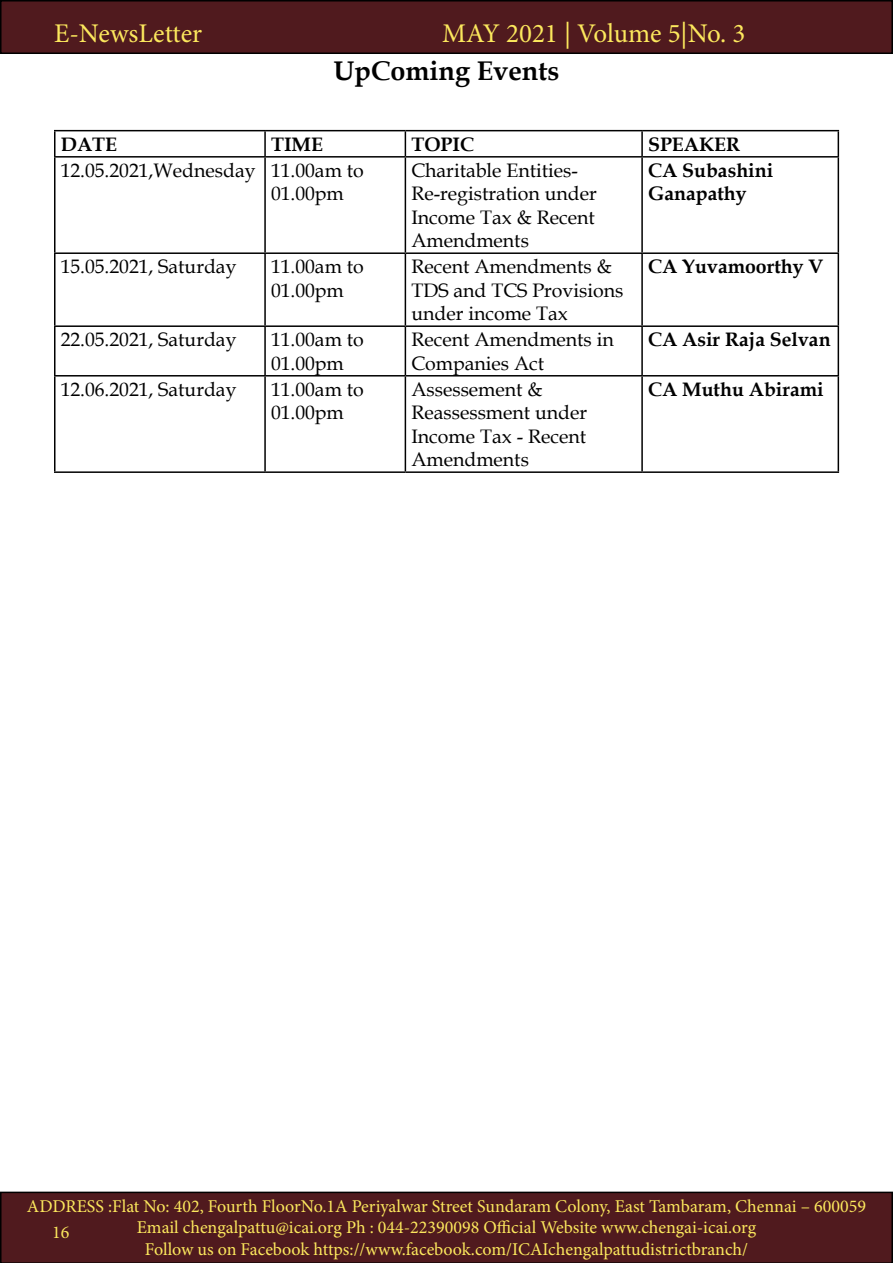
<style>
.page{position:relative;width:893px;height:1263px;background:#fff}
.page>*{position:absolute;margin:0;border:0;box-sizing:border-box;transform-origin:0 0}
.t1{font:27px "Minion Pro";color:#fce85d}
.t2{font:700 27px "Book Antiqua";color:#000}
.t3{font:19.5px/23.4px "Book Antiqua";color:#000}
.t4{font:700 19.5px/23.4px "Book Antiqua";color:#000}
.t5{font:18px/21.6px "Minion Pro";color:#fce85d;text-align:center}
</style>
<div class="page">
<div style="left:1px;top:1px;width:891px;height:52px;background:#501a1e"></div>
<div style="left:0;top:0;width:893px;height:54px;border:2px solid #000"></div>
<div style="left:0;top:1191px;width:893px;height:72px;background:#501a1e"></div>
<hr style="left:54px;top:130px;width:211px;height:1px;background:#000">
<hr style="left:54px;top:131px;width:2px;height:25px;background:#000">
<hr style="left:265px;top:130px;width:140px;height:1px;background:#000">
<hr style="left:264px;top:131px;width:2px;height:25px;background:#000">
<hr style="left:405px;top:130px;width:237px;height:1px;background:#000">
<svg style="left:405px;top:131px;width:1px;height:25px"></svg>
<hr style="left:642px;top:130px;width:197px;height:1px;background:#000">
<hr style="left:641px;top:131px;width:2px;height:25px;background:#000">
<svg style="left:838px;top:131px;width:1px;height:25px"></svg>
<hr style="left:54px;top:156px;width:211px;height:2px;background:#000">
<hr style="left:54px;top:158px;width:2px;height:94px;background:#000">
<hr style="left:265px;top:156px;width:140px;height:2px;background:#000">
<hr style="left:264px;top:158px;width:2px;height:94px;background:#000">
<hr style="left:405px;top:156px;width:237px;height:2px;background:#000">
<hr style="left:405px;top:158px;width:1px;height:94px;background:#000">
<hr style="left:642px;top:156px;width:197px;height:2px;background:#000">
<hr style="left:641px;top:158px;width:2px;height:94px;background:#000">
<hr style="left:838px;top:158px;width:1px;height:94px;background:#000">
<hr style="left:54px;top:252px;width:211px;height:2px;background:#000">
<hr style="left:54px;top:254px;width:2px;height:71px;background:#000">
<hr style="left:265px;top:252px;width:140px;height:2px;background:#000">
<hr style="left:264px;top:254px;width:2px;height:71px;background:#000">
<hr style="left:405px;top:252px;width:237px;height:2px;background:#000">
<hr style="left:405px;top:254px;width:1px;height:71px;background:#000">
<hr style="left:642px;top:252px;width:197px;height:2px;background:#000">
<hr style="left:641px;top:254px;width:2px;height:71px;background:#000">
<hr style="left:838px;top:254px;width:1px;height:71px;background:#000">
<hr style="left:54px;top:325px;width:211px;height:2px;background:#000">
<hr style="left:54px;top:327px;width:2px;height:48px;background:#000">
<hr style="left:265px;top:325px;width:140px;height:2px;background:#000">
<hr style="left:264px;top:327px;width:2px;height:48px;background:#000">
<hr style="left:405px;top:325px;width:237px;height:2px;background:#000">
<hr style="left:405px;top:327px;width:1px;height:48px;background:#000">
<hr style="left:642px;top:325px;width:197px;height:2px;background:#000">
<hr style="left:641px;top:327px;width:2px;height:48px;background:#000">
<hr style="left:838px;top:327px;width:1px;height:48px;background:#000">
<hr style="left:54px;top:375px;width:211px;height:1px;background:#000">
<hr style="left:54px;top:376px;width:2px;height:95px;background:#000">
<hr style="left:265px;top:375px;width:140px;height:1px;background:#000">
<hr style="left:264px;top:376px;width:2px;height:95px;background:#000">
<hr style="left:405px;top:375px;width:237px;height:1px;background:#000">
<hr style="left:405px;top:376px;width:1px;height:95px;background:#000">
<hr style="left:642px;top:375px;width:197px;height:1px;background:#000">
<hr style="left:641px;top:376px;width:2px;height:95px;background:#000">
<hr style="left:838px;top:376px;width:1px;height:95px;background:#000">
<hr style="left:54px;top:471px;width:211px;height:2px;background:#000">
<hr style="left:265px;top:471px;width:140px;height:2px;background:#000">
<hr style="left:405px;top:471px;width:237px;height:2px;background:#000">
<hr style="left:642px;top:471px;width:197px;height:2px;background:#000">
<h1 class="t1" style="left:54px;top:15px;width:150px">E-NewsLetter</h1>
<h1 class="t1" style="left:442px;top:15px;width:305px">MAY 2021 | Volume 5|No. 3</h1>
<h1 class="t2" style="left:334px;top:53px;width:227px">UpComing Events</h1>
<p class="t4" style="left:61px;top:132px;width:58px">DATE</p>
<p class="t4" style="left:271px;top:132px;width:54px">TIME</p>
<p class="t4" style="left:411px;top:132px;width:64px">TOPIC</p>
<p class="t4" style="left:648px;top:132px;width:94px">SPEAKER</p>
<p class="t3" style="left:271px;top:158px;width:94px;text-indent:-210px">12.05.2021,Wednesday 11.00am to<br>01.00pm</p>
<p class="t3" style="left:411px;top:158px;width:187px">Charitable Entities-<br>Re-registration under<br>Income Tax &amp; Recent<br>Amendments</p>
<p class="t4" style="left:648px;top:159px;width:127px">CA Subashini<br>Ganapathy</p>
<p class="t3" style="left:61px;top:255px;width:177px">15.05.2021, Saturday</p>
<p class="t3" style="left:271px;top:255px;width:94px">11.00am to<br>01.00pm</p>
<p class="t3" style="left:411px;top:255px;width:213px">Recent Amendments &amp;<br>TDS and TCS Provisions under income Tax</p>
<p class="t4" style="left:648px;top:255px;width:177px">CA Yuvamoorthy V</p>
<p class="t3" style="left:61px;top:328px;width:177px">22.05.2021, Saturday</p>
<p class="t3" style="left:271px;top:328px;width:94px">11.00am to<br>01.00pm</p>
<p class="t3" style="left:411px;top:328px;width:204px">Recent Amendments in<br>Companies Act</p>
<p class="t4" style="left:648px;top:328px;width:184px">CA Asir Raja Selvan</p>
<p class="t3" style="left:61px;top:377px;width:177px">12.06.2021, Saturday</p>
<p class="t3" style="left:271px;top:377px;width:94px">11.00am to<br>01.00pm</p>
<p class="t3" style="left:411px;top:377px;width:177px">Assessement &amp;<br>Reassessment under<br>Income Tax - Recent<br>Amendments</p>
<p class="t4" style="left:648px;top:377px;width:177px">CA Muthu Abirami</p>
<p class="t5" style="left:27px;top:1195px;width:840px">ADDRESS :Flat No: 402, Fourth FloorNo.1A Periyalwar Street Sundaram Colony, East Tambaram, Chennai – 600059<br>Email chengalpattu@icai.org Ph : 044-22390098 Official Website www.chengai-icai.org<br>Follow us on Facebook https://www.facebook.com/ICAIchengalpattudistrictbranch/</p>
<p class="t5" style="left:52px;top:1221px;width:19px">16</p>
</div>
